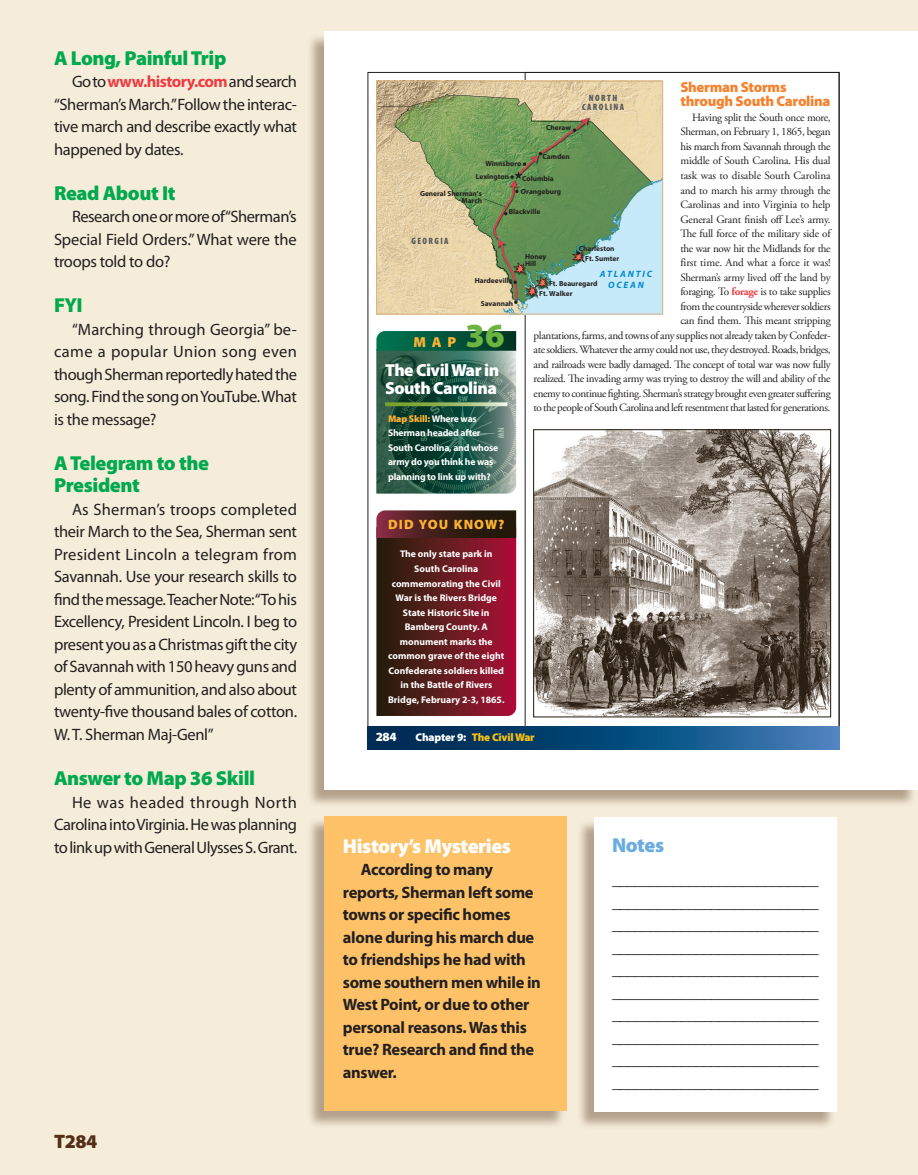
<style>
.page{position:relative;width:918px;height:1175px;background:#fff}
.page>*{position:absolute;margin:0;border:0;box-sizing:border-box;transform-origin:0 0}
.t1{font:900 33.9px "Myriad Pro";color:#6cb43f}
.B{font:900 20.25px/22.5px "Myriad Pro";letter-spacing:-.02em;color:#00a94e}
.D{font:900 20.25px "Myriad Pro";letter-spacing:-.02em;color:#fff}
.D-2{font:900 20.25px "Myriad Pro";letter-spacing:-.02em;color:#6caddf}
.t2{font:900 19.5px "Myriad Pro";color:#532f18}
.t3{font:900 17.4px/17.4px "Myriad Pro";letter-spacing:-.03em;color:#fff}
.Body_Text{font:16.5px/22.5px "Myriad Pro";letter-spacing:-.02em;color:#231f20;text-align:justify}
.Body_San_Serif{font:700 16.5px/22.5px "Myriad Pro";letter-spacing:-.02em;color:#231f20}
.t4{font:900 14.55px/14.5px "Myriad Pro";letter-spacing:-.02em;color:#f5822e}
.t5{font:900 14.55px "Myriad Pro";color:#fcb333}
.t6{font:900 13.5px "Myriad Pro";letter-spacing:.075em;color:#fcb333}
.t7{font:900 12.6px "Myriad Pro";color:#fff}
.t8{font:11.1px/14.5px "Adobe Garamond Pro";letter-spacing:-.03em;color:#231f20;text-align:right}
.t9{font:900 11.1px "Myriad Pro";letter-spacing:-.02em;color:#fdc011}
.t10{font:700 9.75px/14.5px "Myriad Pro";color:#fff;text-align:center}
.t11{font:700 9.75px/14.5px "Myriad Pro";letter-spacing:-.02em;color:#fff}
.t12{font:900 condensed 9.15px/9.1px "Myriad Pro";letter-spacing:.15em;color:#57585a;text-align:center}
.t13{font:italic 700 9.15px/11.1px "Myriad Pro";letter-spacing:.2em;color:#0089cf;text-align:center}
.t14{font:700 7.35px/7.4px "Myriad Pro";color:#231f20}
.t15{font:6.6px "Myriad Pro";color:#231f20}
.s1{font-weight:700;color:#ee3a41}
.s2{font-weight:700;color:#ee3d43}
.s3{font-weight:900;color:#fcb333}
.s4{color:#fff}
</style>
<div class="page">
<div style="left:0;top:0;width:918px;height:1174px;background:#f5edda"></div>
<div style="left:306px;top:33px;width:611px;height:775px;background:#532f18;opacity:.4"></div>
<div style="left:324px;top:32px;width:594px;height:758px;background:#fff"></div>
<svg style="left:376px;top:510px;width:140px;height:206px;background:#631f24"></svg>
<svg style="left:368px;top:726px;width:471px;height:23px;background:#114d7e"></svg>
<svg style="left:378px;top:83px;width:283px;height:229px;background:#abb990"></svg>
<img style="left:552px;top:252px;width:28px;height:19px">
<img style="left:513px;top:273px;width:35px;height:26px">
<div style="left:376px;top:81px;width:287px;height:233px;border:1px solid #d4b280"></div>
<svg style="left:376px;top:331px;width:140px;height:162px;background:#2c5f4f"></svg>
<svg style="left:385px;top:402px;width:122px;height:4px"></svg>
<img style="left:535px;top:431px;width:294px;height:284px">
<div style="left:533px;top:429px;width:298px;height:288px;border:1px solid #22190a"></div>
<div style="left:306px;top:817px;width:260px;height:311px;background:#532f18;opacity:.4"></div>
<div style="left:324px;top:816px;width:243px;height:295px;background:#fdc268"></div>
<div style="left:576px;top:819px;width:260px;height:310px;background:#532f18;opacity:.4"></div>
<div style="left:594px;top:818px;width:243px;height:294px;background:#fff"></div>
<p class="B" style="left:54px;top:46px;width:174px">A Long, Painful Trip</p>
<p class="Body_Text" style="left:54px;top:70px;width:245px;text-indent:18px">Go to <span class="s1">www.history.com</span> and search “Sherman’s March.” Follow the interac&shy;tive march and describe exactly what happened by dates.</p>
<p class="B" style="left:54px;top:181px;width:123px">Read About It</p>
<p class="Body_Text" style="left:54px;top:205px;width:244px;text-indent:18px">Research one or more of “Sherman’s Special Field Orders.” What were the troops told to do?</p>
<p class="B" style="left:54px;top:293px;width:30px">FYI</p>
<p class="Body_Text" style="left:54px;top:318px;width:245px;text-indent:18px">“Marching through Georgia” be&shy;came a popular Union song even though Sherman reportedly hated the song. Find the song on YouTube. What is the message?</p>
<p class="B" style="left:54px;top:451px;width:157px">A Telegram to the<br>President</p>
<p class="Body_Text" style="left:54px;top:498px;width:245px;text-indent:18px">As Sherman’s troops completed their March to the Sea, Sherman sent President Lincoln a telegram from Savannah. Use your research skills to find the message. Teacher Note: “To his Excellency, President Lincoln. I beg to present you as a Christmas gift the city of Savannah with 150 heavy guns and plenty of ammunition, and also about twenty-five thousand bales of cotton.<br>W. T. Sherman Maj-Genl”</p>
<p class="B" style="left:54px;top:766px;width:203px">Answer to Map 36 Skill</p>
<p class="Body_Text" style="left:54px;top:790px;width:245px;text-indent:18px">He was headed through North Carolina into Virginia. He was planning to link up with General Ulysses S. Grant.</p>
<h3 class="t2" style="left:54px;top:1128px;width:45px">T284</h3>
<p class="t4" style="left:680px;top:79px;width:152px">Sherman Storms through South Carolina</p>
<p class="t8" style="left:534px;top:110px;width:299px">Having split the South once more,<br>Sherman, on February 1, 1865, began<br>his march from Savannah through the<br>middle of South Carolina. His dual<br>task was to disable South Carolina<br>and to march his army through the<br>Carolinas and into Virginia to help<br>General Grant finish off Lee’s army.<br>The full force of the military side of<br>the war now hit the Midlands for the<br>first time. And what a force it was!<br>Sherman’s army lived off the land by<br>foraging. To <span class="s2">forage</span> is to take supplies<br>from the countryside wherever soldiers<br>can find them. This meant stripping<br>plantations, farms, and towns of any supplies not already taken by Confeder&shy;ate soldiers. Whatever the army could not use, they destroyed. Roads, bridges, and railroads were badly damaged. The concept of total war was now fully realized. The invading army was trying to destroy the will and ability of the enemy to continue fighting. Sherman’s strategy brought even greater suffering to the people of South Carolina and left resentment that lasted for generations.</p>
<p class="t12" style="left:582px;top:93px;width:44px">NORTH<br>CAROLINA</p>
<p class="t14" style="left:546px;top:123px;width:26px">Cheraw</p>
<p class="t14" style="left:543px;top:153px;width:29px">Camden</p>
<p class="t14" style="left:485px;top:159px;width:38px">Winnsboro</p>
<p class="t14" style="left:476px;top:172px;width:35px">Lexington</p>
<p class="t14" style="left:522px;top:174px;width:33px">Columbia</p>
<p class="t14" style="left:521px;top:188px;width:42px">Orangeburg</p>
<p class="t14" style="left:420px;top:190px;width:64px;text-align:right">General Sherman’s<br>March</p>
<p class="t14" style="left:509px;top:208px;width:33px">Blackville</p>
<p class="t12" style="left:412px;top:237px;width:39px">GEORGIA</p>
<p class="t14" style="left:579px;top:244px;width:37px">Charleston</p>
<p class="t13" style="left:600px;top:268px;width:54px">ATLANTIC<br>OCEAN</p>
<p class="t14" style="left:525px;top:253px;width:23px">Honey<br>Hill</p>
<p class="t14" style="left:585px;top:255px;width:36px">Ft. Sumter</p>
<p class="t14" style="left:539px;top:278px;width:60px;line-height:9.6px;text-indent:10px">Ft. Beauregard<br>Ft. Walker</p>
<p class="t14" style="left:475px;top:277px;width:39px">Hardeeville</p>
<p class="t14" style="left:481px;top:299px;width:34px">Savannah</p>
<p class="t1" style="left:466px;top:313px;width:40px">36</p>
<p class="t3" style="left:385px;top:361px;width:116px">The Civil War in<br>South Carolina</p>
<p class="t11" style="left:388px;top:411px;width:112px"><span class="s3">Map Skill:</span> Where was<br>Sherman headed after<br>South Carolina, and whose army do you think he was planning to link up with?</p>
<p class="t5" style="left:414px;top:332px;width:44px">MAP</p>
<p class="t15" style="left:614px;top:403px;width:79px">Chapter X: M36_SC8_05.eps</p>
<p class="t6" style="left:388px;top:516px;width:118px">DID YOU KNOW?</p>
<p class="t10" style="left:388px;top:546px;width:118px">The only state park in<br>South Carolina commemorating the Civil<br>War is the Rivers Bridge<br>State Historic Site in<br>Bamberg County. A monument marks the common grave of the eight<br>Confederate soldiers killed in the Battle of Rivers<br>Bridge, February 2-3, 1865.</p>
<p class="t7" style="left:376px;top:728px;width:23px">284</p>
<p class="t9" style="left:416px;top:730px;width:121px"><span class="s4">Chapter 9:</span> The Civil War</p>
<p class="D" style="left:343px;top:832px;width:170px">History’s Mysteries</p>
<p class="Body_San_Serif" style="left:343px;top:857px;width:200px;text-indent:18px">According to many reports, Sherman left some towns or specific homes alone during his march due to friendships he had with some southern men while in<br>West Point, or due to other personal reasons. Was this true? Research and find the answer.</p>
<p class="D-2" style="left:612px;top:831px;width:54px">Notes</p>
<p class="Body_San_Serif" style="left:612px;top:868px;width:208px;text-align:justify">___________________________ ___________________________ ___________________________ ___________________________ ___________________________ ___________________________ ___________________________ ___________________________ ___________________________ ___________________________</p>
</div>
